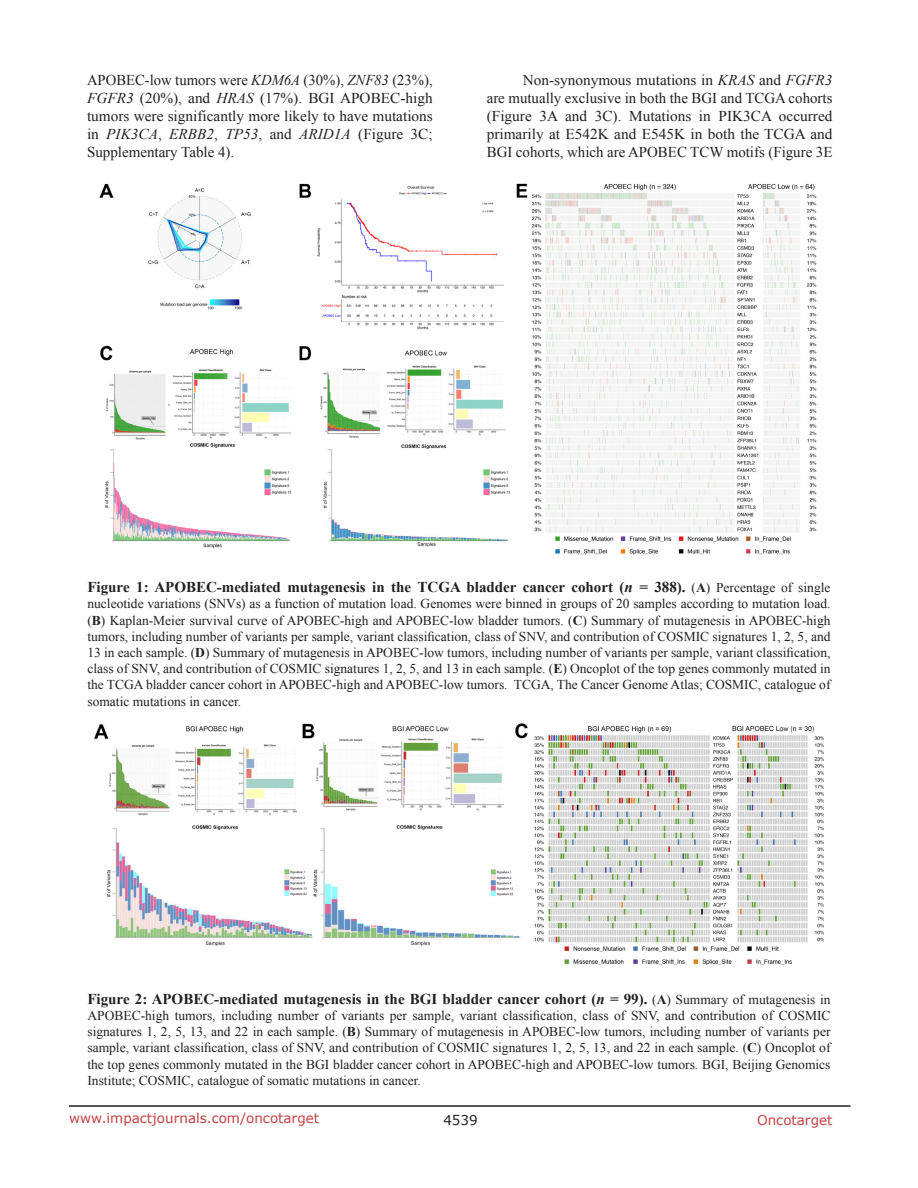
<style>
.page{position:relative;width:918px;height:1188px;background:#fff}
.page>*{position:absolute;margin:0;border:0;box-sizing:border-box;transform-origin:0 0}
.BodyText{font:15px/18px "Times New Roman";color:#231f20;text-align:justify}
.Figuretrx{font:700 15px "Times New Roman";color:#231f20}
.Figuretrx-2{font:13.5px/16.2px "Times New Roman";color:#231f20;text-align:justify}
.t1{font:13.5px "Verdana";color:#c24141}
.t2{font:13.5px "Verdana";color:#231f20}
.s1{font-style:italic}
.s2{font-weight:400;font-size:13.5px}
.s3{font-size:13.5px}
.s4{font-weight:700}
</style>
<div class="page">
<hr style="left:69px;top:1105px;width:781px;height:2px;background:#231f20">
<img style="left:99px;top:183px;width:718px;height:372px">
<img style="left:94px;top:724px;width:730px;height:241px">
<p class="BodyText" style="left:87px;top:71px;width:347px">APOBEC-low tumors were <span class="s1">KDM6A</span> (30%), <span class="s1">ZNF83</span> (23%), <span class="s1">FGFR3</span> (20%), and <span class="s1">HRAS</span> (17%). BGI APOBEC-high tumors were significantly more likely to have mutations in <span class="s1">PIK3CA</span>, <span class="s1">ERBB2</span>, <span class="s1">TP53</span>, and <span class="s1">ARID1A</span> (Figure 3C; Supplementary Table 4).</p>
<p class="BodyText" style="left:487px;top:71px;width:347px;text-indent:36px">Non-synonymous mutations in <span class="s1">KRAS</span> and <span class="s1">FGFR3 </span>are mutually exclusive in both the BGI and TCGA cohorts (Figure 3A and 3C). Mutations in PIK3CA occurred primarily at E542K and E545K in both the TCGA and BGI cohorts, which are APOBEC TCW motifs (Figure 3E</p>
<p class="Figuretrx" style="left:87px;top:577px;width:745px">Figure 1: APOBEC-mediated mutagenesis in the TCGA bladder cancer cohort (<span class="s1">n</span> = 388). <span class="s2">(</span><span class="s3">A</span><span class="s2">) Percentage of single</span></p>
<p class="Figuretrx-2" style="left:87px;top:596px;width:745px">nucleotide variations (SNVs) as a function of mutation load. Genomes were binned in groups of 20 samples according to mutation load. (<span class="s4">B</span>) Kaplan-Meier survival curve of APOBEC-high and APOBEC-low bladder tumors. (<span class="s4">C</span>) Summary of mutagenesis in APOBEC-high tumors, including number of variants per sample, variant classification, class of SNV, and contribution of COSMIC signatures 1, 2, 5, and 13 in each sample. (<span class="s4">D</span>) Summary of mutagenesis in APOBEC-low tumors, including number of variants per sample, variant classification, class of SNV, and contribution of COSMIC signatures 1, 2, 5, and 13 in each sample. (<span class="s4">E</span>) Oncoplot of the top genes commonly mutated in the TCGA bladder cancer cohort in APOBEC-high and APOBEC-low tumors. TCGA, The Cancer Genome Atlas; COSMIC, catalogue of somatic mutations in cancer.</p>
<p class="Figuretrx" style="left:87px;top:988px;width:745px">Figure 2: APOBEC-mediated mutagenesis in the BGI bladder cancer cohort (<span class="s1">n</span> = 99). <span class="s2">(</span><span class="s3">A</span><span class="s2">) Summary of mutagenesis in</span></p>
<p class="Figuretrx-2" style="left:87px;top:1007px;width:745px">APOBEC-high tumors, including number of variants per sample, variant classification, class of SNV, and contribution of COSMIC signatures 1, 2, 5, 13, and 22 in each sample. (<span class="s4">B</span>) Summary of mutagenesis in APOBEC-low tumors, including number of variants per sample, variant classification, class of SNV, and contribution of COSMIC signatures 1, 2, 5, 13, and 22 in each sample. (<span class="s4">C</span>) Oncoplot of the top genes commonly mutated in the BGI bladder cancer cohort in APOBEC-high and APOBEC-low tumors. BGI, Beijing Genomics Institute; COSMIC, catalogue of somatic mutations in cancer.</p>
<p class="t1" style="left:69px;top:1109px;width:252px">www.impactjournals.com/oncotarget</p>
<p class="t2" style="left:443px;top:1111px;width:36px">4539</p>
<p class="t1" style="left:757px;top:1111px;width:77px">Oncotarget</p>
</div>
